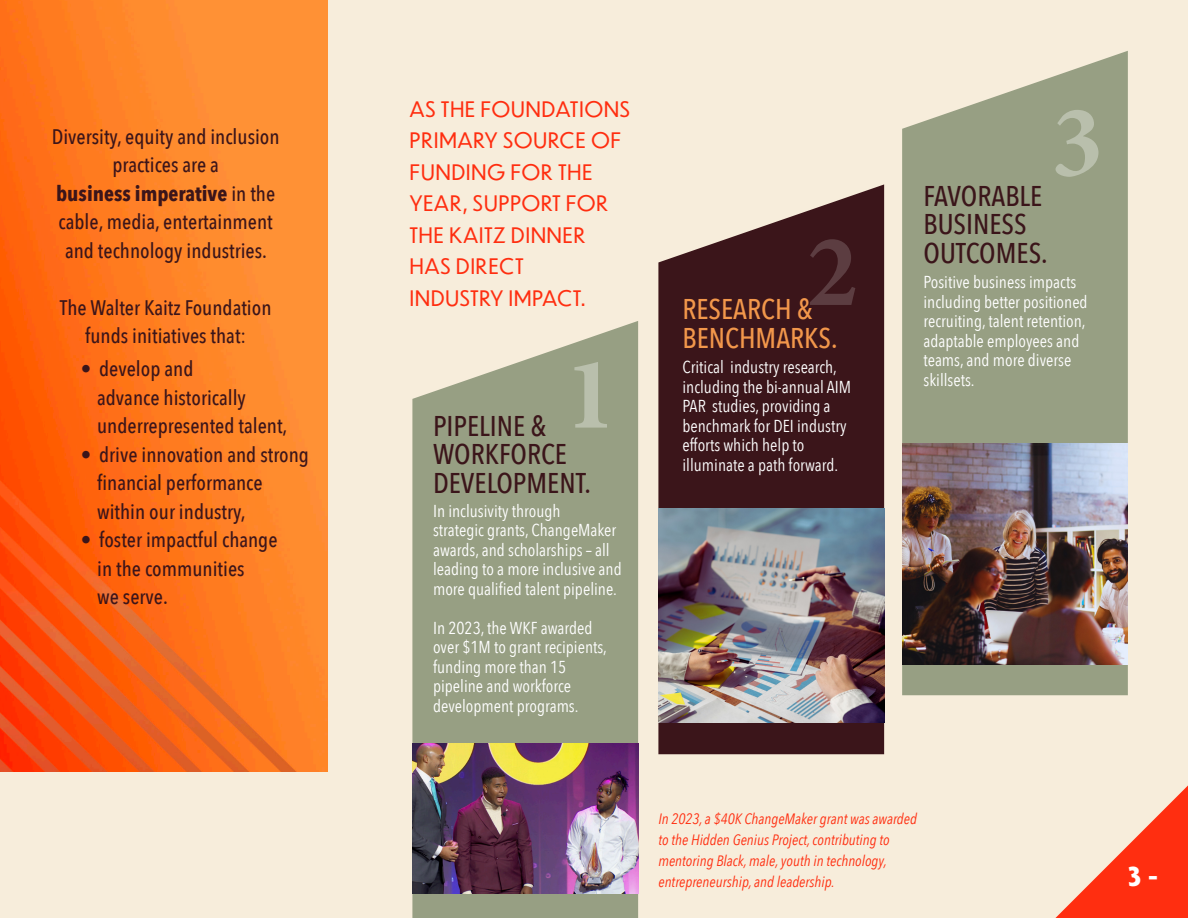
<style>
.page{position:relative;width:1188px;height:918px;background:#f7eddb}
.page>*{position:absolute;margin:0;border:0;box-sizing:border-box;transform-origin:0 0}
.t1{font:700 103.5px "Minion Pro";color:#b9bfac}
.t2{font:700 103.5px "Minion Pro";color:#5c3d41}
.t3{font:700 30px "Agenda";color:#fff}
.t4{font:500 28.5px "Avenir Next Condensed";color:#3b151a}
.t5{font:500 28.5px/28.5px "Avenir Next Condensed";color:#f2974b}
.t6{font:500 21px/28.5px "Avenir Next Condensed";color:#3b151a;text-align:center}
.t7{font:21px "Dunbar Low";letter-spacing:.05em;color:#ff2e10}
.t8{font:700 21px "Avenir Next Condensed";color:#3b151a}
.t9{font:17.25px/19.5px "Avenir Next Condensed";color:#fff}
.t10{font:italic 15px "Avenir Next Condensed";color:#ff2e10}
.s1{font-weight:500}
</style>
<div class="page">
<svg style="left:1055px;top:785px;width:133px;height:133px"></svg>
<img style="left:0;top:0;width:328px;height:771px">
<svg style="left:902px;top:51px;width:226px;height:644px;background:#9fa58b"></svg>
<svg style="left:658px;top:184px;width:226px;height:570px;background:#502d30"></svg>
<svg style="left:412px;top:321px;width:226px;height:597px;background:#9fa58a"></svg>
<img style="left:658px;top:508px;width:226px;height:215px">
<img style="left:902px;top:444px;width:226px;height:220px">
<img style="left:412px;top:743px;width:226px;height:151px">
<p class="t6" style="left:52px;top:122px;width:229px">Diversity, equity and inclusion practices are a</p>
<p class="t8" style="left:56px;top:181px;width:221px">business imperative <span class="s1">in the</span></p>
<p class="t6" style="left:59px;top:208px;width:216px">cable, media, entertainment and technology industries.</p>
<p class="t6" style="left:60px;top:293px;width:213px">The Walter Kaitz Foundation funds initiatives that:</p>
<p class="t6" style="left:81px;top:355px;width:114px">• develop and</p>
<p class="t6" style="left:97px;top:383px;width:150px">advance historically</p>
<p class="t6" style="left:97px;top:412px;width:192px">underrepresented talent,</p>
<p class="t6" style="left:97px;top:440px;width:213px;text-align:left;text-indent:-17px">• drive innovation and strong financial performance</p>
<p class="t6" style="left:97px;top:497px;width:150px">within our industry,</p>
<p class="t6" style="left:81px;top:526px;width:198px">• foster impactful change</p>
<p class="t6" style="left:97px;top:554px;width:149px">in the communities</p>
<p class="t6" style="left:97px;top:583px;width:72px">we serve.</p>
<p class="t7" style="left:410px;top:94px;width:222px">AS THE FOUNDATIONS</p>
<p class="t7" style="left:410px;top:125px;width:213px">PRIMARY SOURCE OF</p>
<p class="t7" style="left:410px;top:157px;width:184px">FUNDING FOR THE</p>
<p class="t7" style="left:410px;top:188px;width:200px">YEAR, SUPPORT FOR</p>
<p class="t7" style="left:410px;top:220px;width:177px">THE KAITZ DINNER</p>
<p class="t7" style="left:410px;top:251px;width:115px">HAS DIRECT</p>
<p class="t7" style="left:410px;top:283px;width:177px">INDUSTRY IMPACT.</p>
<p class="t4" style="left:433px;top:408px;width:115px">PIPELINE &amp;</p>
<p class="t1" style="left:565px;top:322px;width:53px">1</p>
<p class="t4" style="left:433px;top:437px;width:136px">WORKFORCE</p>
<p class="t4" style="left:433px;top:465px;width:160px">DEVELOPMENT.</p>
<p class="t9" style="left:433px;top:500px;width:129px">In inclusivity through</p>
<p class="t9" style="left:433px;top:519px;width:190px">strategic grants, ChangeMaker awards, and scholarships – all leading to a more inclusive and more qualified talent pipeline.</p>
<p class="t9" style="left:433px;top:617px;width:175px">In 2023, the WKF awarded over $1M to grant recipients, funding more than 15 pipeline and workforce development programs.</p>
<p class="t2" style="left:806px;top:199px;width:53px">2</p>
<p class="t5" style="left:682px;top:295px;width:157px">RESEARCH &amp;<br>BENCHMARKS.</p>
<p class="t9" style="left:682px;top:357px;width:170px">Critical industry research, including the bi-annual AIM<br>PAR studies, providing a</p>
<p class="t9" style="left:682px;top:415px;width:166px">benchmark for DEI industry efforts which help to</p>
<p class="t9" style="left:682px;top:454px;width:157px">illuminate a path forward.</p>
<p class="t1" style="left:1051px;top:70px;width:53px">3</p>
<p class="t4" style="left:924px;top:179px;width:120px">FAVORABLE</p>
<p class="t4" style="left:924px;top:207px;width:105px">BUSINESS</p>
<p class="t4" style="left:924px;top:236px;width:126px">OUTCOMES.</p>
<p class="t9" style="left:924px;top:272px;width:166px">Positive business impacts including better positioned recruiting, talent retention, adaptable employees and teams, and more diverse skillsets.</p>
<p class="t10" style="left:658px;top:809px;width:260px">In 2023, a $40K ChangeMaker grant was awarded</p>
<p class="t10" style="left:658px;top:830px;width:233px">to the Hidden Genius Project, contributing to</p>
<p class="t10" style="left:658px;top:851px;width:230px">mentoring Black, male, youth in technology,</p>
<p class="t10" style="left:658px;top:872px;width:178px">entrepreneurship, and leadership.</p>
<p class="t3" style="left:1128px;top:860px;width:32px">3 -</p>
</div>
